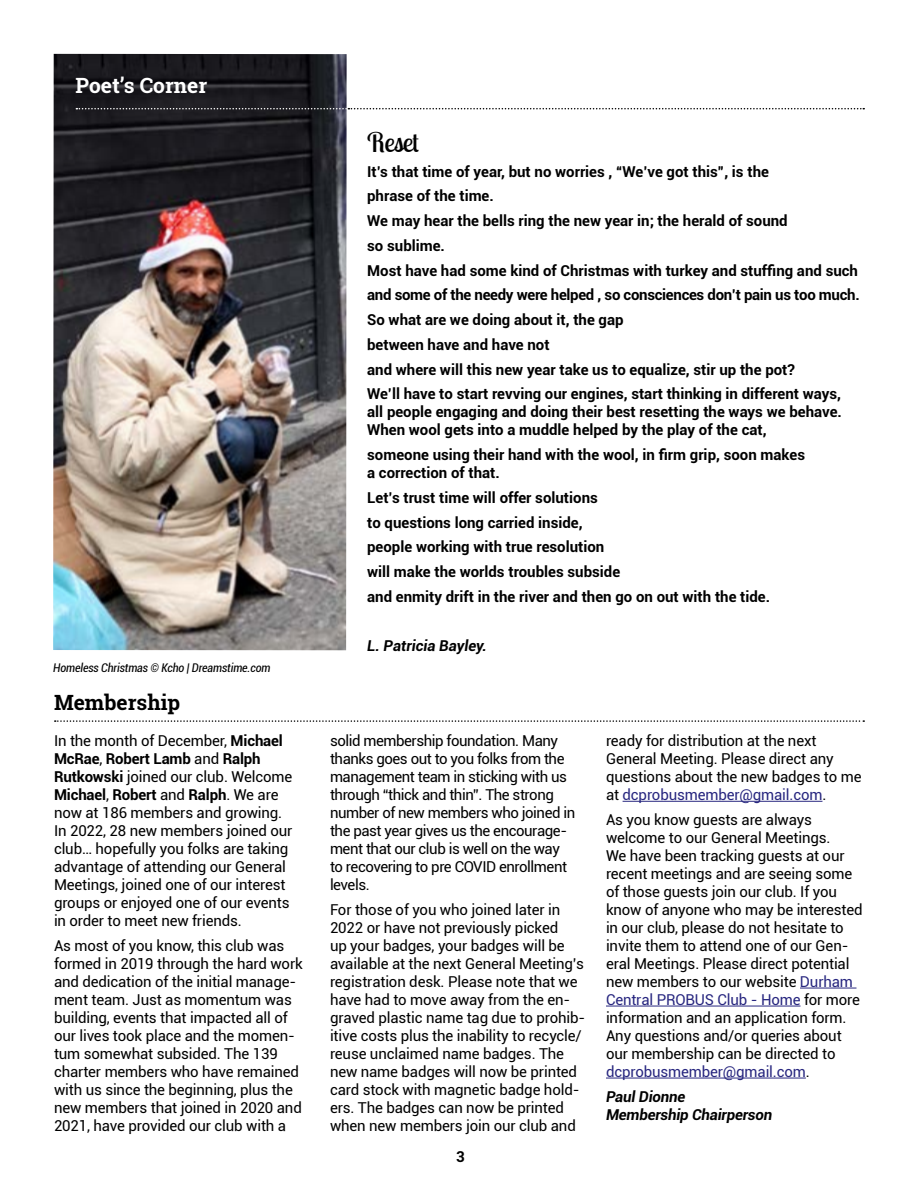
<style>
.page{position:relative;width:918px;height:1188px;background:#fff}
.page>*{position:absolute;margin:0;border:0;box-sizing:border-box;transform-origin:0 0}
.t1{font:27px "Lobster Two";letter-spacing:-.01em;color:#000}
.t2{font:700 21px "Roboto Slab";color:#fff}
.t3{font:700 21px "Roboto Slab";color:#000}
.t4{font:15px/18px "Roboto";letter-spacing:-.01em;color:#000}
.t5{font:700 15px/24.8px "Roboto";color:#000}
.t6{font:15px/18px "Roboto";letter-spacing:-.03em;color:#000}
.t7{font:italic 700 15px/18px "Roboto";letter-spacing:-.01em;color:#000}
.t8{font:italic condensed 12px "Roboto";letter-spacing:-.01em;color:#000}
.s1{font-weight:700}
.s2{color:#282780}
</style>
<div class="page">
<img style="left:53px;top:54px;width:294px;height:596px">
<svg style="left:55px;top:720px;width:809px;height:2px"></svg>
<hr style="left:623px;top:801px;width:199px;height:1px;background:#282780">
<hr style="left:800px;top:988px;width:57px;height:1px;background:#282780">
<hr style="left:606px;top:1006px;width:195px;height:1px;background:#282780">
<hr style="left:606px;top:1078px;width:200px;height:1px;background:#282780">
<svg style="left:76px;top:108px;width:788px;height:1px"></svg>
<h2 class="t2" style="left:76px;top:71px;width:133px">Poet’s Corner</h2>
<p class="t8" style="left:53px;top:659px;width:219px">Homeless Christmas © Kcho | Dreamstime.com</p>
<h2 class="t3" style="left:54px;top:688px;width:128px">Membership</h2>
<p class="t4" style="left:54px;top:731px;width:240px">In the month of December, <span class="s1">Michael McRae</span>, <span class="s1">Robert Lamb</span> and <span class="s1">Ralph Rutkowski</span> joined our club. Welcome <span class="s1">Michael</span>, <span class="s1">Robert</span> and <span class="s1">Ralph</span>. We are now at 186 members and growing.<br>In 2022, 28 new members joined our club… hopefully you folks are taking advantage of attending our General Meetings, joined one of our interest groups or enjoyed one of our events in order to meet new friends.</p>
<p class="t4" style="left:54px;top:936px;width:250px">As most of you know, this club was formed in 2019 through the hard work and dedication of the initial manage&shy;ment team. Just as momentum was building, events that impacted all of our lives took place and the momen&shy;tum somewhat subsided. The 139 charter members who have remained with us since the beginning, plus the new members that joined in 2020 and 2021, have provided our club with a</p>
<h1 class="t1" style="left:367px;top:125px;width:53px">Reset</h1>
<p class="t5" style="left:367px;top:158px;width:494px">It’s that time of year, but no worries , “We’ve got this”, is the<br>phrase of the time.<br>We may hear the bells ring the new year in; the herald of sound<br>so sublime.<br>Most have had some kind of Christmas with turkey and stuffing and such and some of the needy were helped , so consciences don’t pain us too much.<br>So what are we doing about it, the gap<br>between have and have not<br>and where will this new year take us to equalize, stir up the pot?<br>We’ll have to start revving our engines, start thinking in different ways,</p>
<p class="t5" style="left:367px;top:402px;width:476px;line-height:18px">all people engaging and doing their best resetting the ways we behave.<br>When wool gets into a muddle helped by the play of the cat,</p>
<p class="t5" style="left:367px;top:445px;width:440px;line-height:18px">someone using their hand with the wool, in firm grip, soon makes a correction of that.</p>
<p class="t5" style="left:367px;top:485px;width:405px">Let’s trust time will offer solutions<br>to questions long carried inside,<br>people working with true resolution<br>will make the worlds troubles subside<br>and enmity drift in the river and then go on out with the tide.</p>
<p class="t7" style="left:367px;top:636px;width:121px">L. Patricia Bayley.</p>
<p class="t6" style="left:330px;top:731px;width:247px">solid membership foundation. Many thanks goes out to you folks from the management team in sticking with us through “thick and thin”. The strong number of new members who joined in the past year gives us the encourage&shy;ment that our club is well on the way to recovering to pre COVID enrollment levels.</p>
<p class="t4" style="left:330px;top:900px;width:257px">For those of you who joined later in 2022 or have not previously picked<br>up your badges, your badges will be available at the next General Meeting’s registration desk. Please note that we have had to move away from the en&shy;graved plastic name tag due to prohib&shy;itive costs plus the inability to recycle/ reuse unclaimed name badges. The new name badges will now be printed card stock with magnetic badge hold&shy;ers. The badges can now be printed when new members join our club and</p>
<p class="t5" style="left:456px;top:1143px;width:10px">3</p>
<p class="t4" style="left:606px;top:731px;width:257px">ready for distribution at the next General Meeting. Please direct any questions about the new badges to me at <span class="s2">dcprobusmember@gmail.com</span>.</p>
<p class="t4" style="left:606px;top:810px;width:258px">As you know guests are always welcome to our General Meetings.<br>We have been tracking guests at our recent meetings and are seeing some of those guests join our club. If you know of anyone who may be interested in our club, please do not hesitate to invite them to attend one of our Gen&shy;eral Meetings. Please direct potential new members to our website <span class="s2">Durham Central PROBUS Club - Home</span> for more information and an application form.<br>Any questions and/or queries about our membership can be directed to <span class="s2">dcprobusmember@gmail.com</span>.</p>
<p class="t7" style="left:606px;top:1087px;width:168px">Paul Dionne<br>Membership Chairperson</p>
</div>
